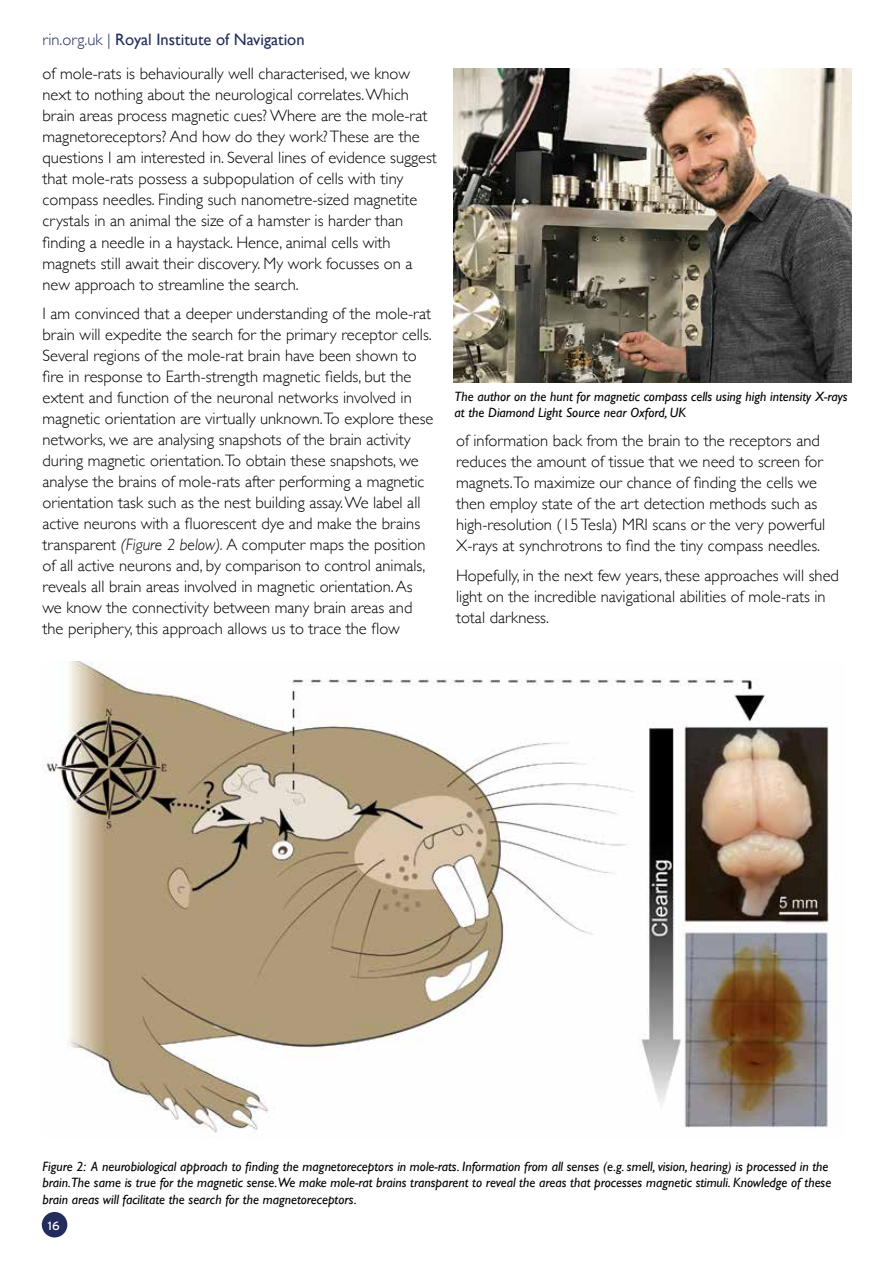
<style>
.page{position:relative;width:893px;height:1263px;background:#fff}
.page>*{position:absolute;margin:0;border:0;box-sizing:border-box;transform-origin:0 0}
.t1{font:300 16.5px/21px "Gill Sans";color:#000}
.t2{font:16.5px "Gill Sans";color:#222d5d}
.t3{font:italic 13.5px/16.5px "Gill Sans";color:#000}
.t4{font:12px "Interstate";color:#fff}
.s1{font-weight:300}
.s2{font-style:italic}
</style>
<div class="page">
<div style="left:42px;top:1212px;width:25px;height:25px;background:#222d5d;border-radius:50%"></div>
<img style="left:454px;top:68px;width:397px;height:315px">
<img style="left:43px;top:661px;width:786px;height:476px">
<p class="t2" style="left:43px;top:30px;width:264px"><span class="s1">rin.org.uk |</span> Royal Institute of Navigation</p>
<p class="t1" style="left:43px;top:63px;width:396px">of mole-rats is behaviourally well characterised, we know next to nothing about the neurological correlates. Which brain areas process magnetic cues? Where are the mole-rat magnetoreceptors? And how do they work? These are the questions I am interested in. Several lines of evidence suggest that mole-rats possess a subpopulation of cells with tiny compass needles. Finding such nanometre-sized magnetite crystals in an animal the size of a hamster is harder than finding a needle in a haystack. Hence, animal cells with magnets still await their discovery. My work focusses on a new approach to streamline the search.</p>
<p class="t1" style="left:43px;top:302px;width:392px">I am convinced that a deeper understanding of the mole-rat brain will expedite the search for the primary receptor cells.<br>Several regions of the mole-rat brain have been shown to fire in response to Earth-strength magnetic fields, but the extent and function of the neuronal networks involved in magnetic orientation are virtually unknown.To explore these networks, we are analysing snapshots of the brain activity during magnetic orientation.To obtain these snapshots, we analyse the brains of mole-rats after performing a magnetic orientation task such as the nest building assay. We label all active neurons with a fluorescent dye and make the brains transparent <span class="s2">(Figure 2 below).</span> A computer maps the position of all active neurons and, by comparison to control animals, reveals all brain areas involved in magnetic orientation. As we know the connectivity between many brain areas and the periphery, this approach allows us to trace the flow</p>
<p class="t3" style="left:454px;top:388px;width:395px">The author on the hunt for magnetic compass cells using high intensity X-rays at the Diamond Light Source near Oxford, UK</p>
<p class="t1" style="left:456px;top:429px;width:371px">of information back from the brain to the receptors and reduces the amount of tissue that we need to screen for magnets.To maximize our chance of finding the cells we then employ state of the art detection methods such as high-resolution (15 Tesla) MRI scans or the very powerful X-rays at synchrotrons to find the tiny compass needles.</p>
<p class="t1" style="left:456px;top:564px;width:384px">Hopefully, in the next few years, these approaches will shed light on the incredible navigational abilities of mole-rats in total darkness.</p>
<p class="t3" style="left:43px;top:1158px;width:790px">Figure 2: A neurobiological approach to finding the magnetoreceptors in mole-rats. Information from all senses (e.g. smell, vision, hearing) is processed in the brain.The same is true for the magnetic sense.We make mole-rat brains transparent to reveal the areas that processes magnetic stimuli. Knowledge of these brain areas will facilitate the search for the magnetoreceptors.</p>
<p class="t4" style="left:48px;top:1218px;width:13px">16</p>
</div>
